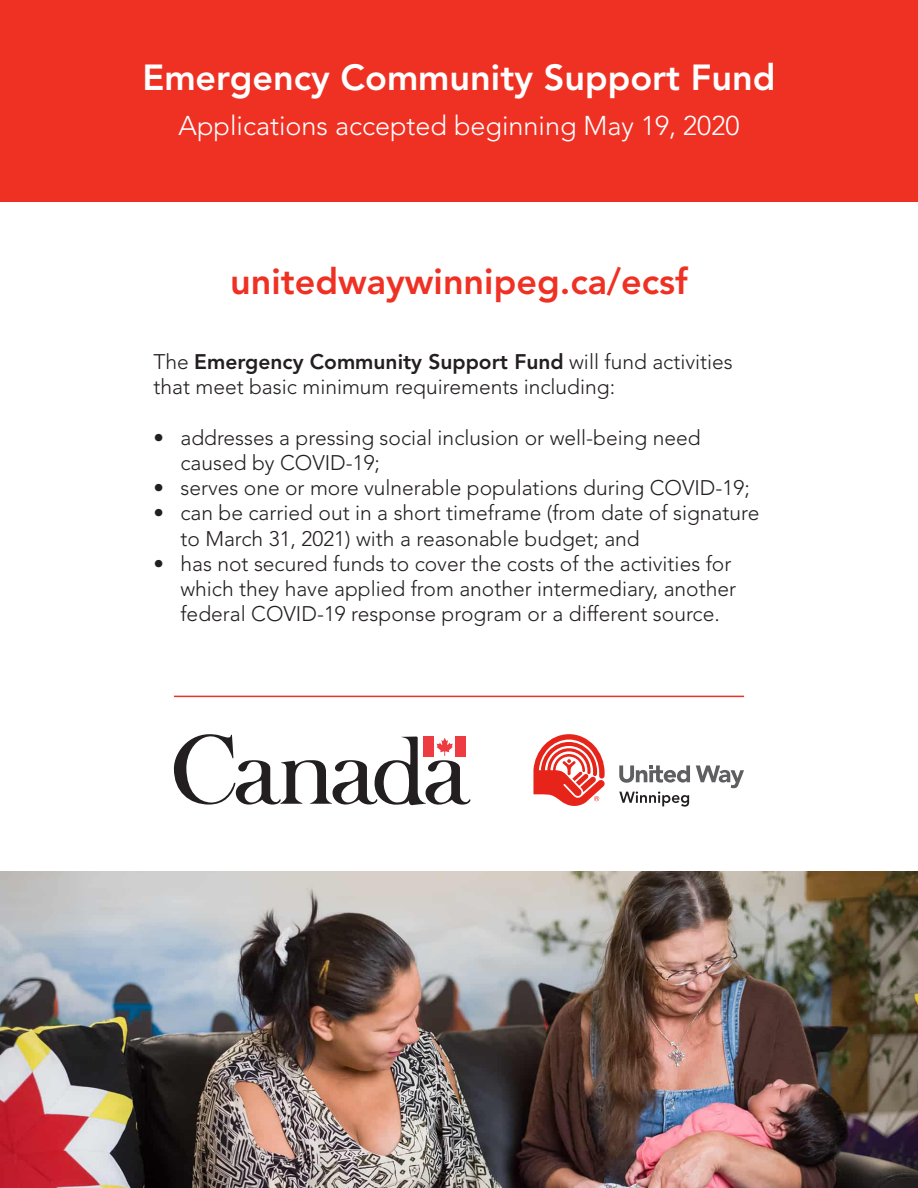
<style>
.page{position:relative;width:918px;height:1188px;background:#fff}
.page>*{position:absolute;margin:0;border:0;box-sizing:border-box;transform-origin:0 0}
.t1{font:800 36px "Avenir";color:#fff}
.t2{font:800 36px "Avenir";color:#ef3124}
.t3{font:300 27px "Avenir";color:#fff}
.t4{font:300 21px/25.2px "Avenir";color:#231f20}
.s1{font-weight:800}
</style>
<div class="page">
<div style="left:0;top:0;width:918px;height:202px;background:#ef3124"></div>
<svg style="left:174px;top:734px;width:297px;height:72px"></svg>
<svg style="left:533px;top:734px;width:72px;height:72px"></svg>
<svg style="left:696px;top:765px;width:48px;height:23px"></svg>
<svg style="left:619px;top:765px;width:71px;height:18px"></svg>
<svg style="left:619px;top:792px;width:70px;height:15px"></svg>
<hr style="left:174px;top:696px;width:570px;height:1px;background:#ef3124">
<img style="left:0;top:871px;width:918px;height:317px">
<p class="t1" style="left:142px;top:56px;width:635px">Emergency Community Support Fund</p>
<p class="t3" style="left:179px;top:110px;width:562px">Applications accepted beginning May 19, 2020</p>
<p class="t2" style="left:230px;top:260px;width:459px">unitedwaywinnipeg.ca/ecsf</p>
<p class="t4" style="left:153px;top:349px;width:581px">The <span class="s1">Emergency Community Support Fund</span> will fund activities that meet basic minimum requirements including:</p>
<p class="t4" style="left:180px;top:425px;width:522px;text-indent:-27px">• addresses a pressing social inclusion or well-being need caused by COVID-19;</p>
<p class="t4" style="left:153px;top:475px;width:598px">• serves one or more vulnerable populations during COVID-19;</p>
<p class="t4" style="left:180px;top:500px;width:580px;text-indent:-27px">• can be carried out in a short timeframe (from date of signature to March 31, 2021) with a reasonable budget; and</p>
<p class="t4" style="left:180px;top:551px;width:557px;text-indent:-27px">• has not secured funds to cover the costs of the activities for which they have applied from another intermediary, another federal COVID-19 response program or a different source.</p>
</div>
